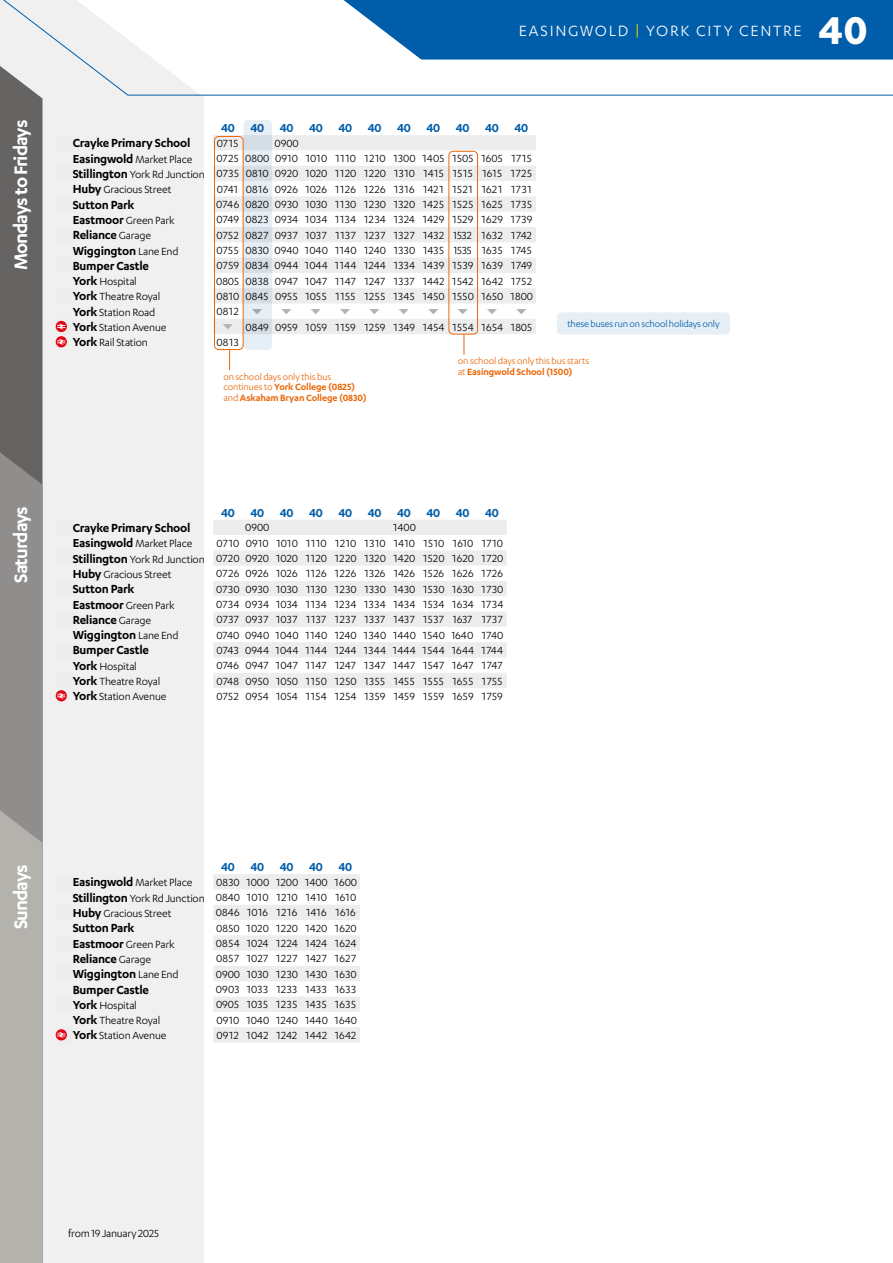
<style>
.page{position:relative;width:893px;height:1263px;background:#fff}
.page>*{position:absolute;margin:0;border:0;box-sizing:border-box;transform-origin:0 0}
.t1{font:700 45px "Karbon";color:#fff}
.t2{font:600 21px "Karbon";letter-spacing:-.05em;color:#fff}
.t3{font:17.25px "Karbon";letter-spacing:.1em;color:#fff}
.t4{font:600 13.5px "Karbon";letter-spacing:-.02em;color:#000}
.t5{font:600 13.5px "Karbon";letter-spacing:-.015em;color:#005da9}
.t6{font:12px/15.6px "Karbon";letter-spacing:-.045em;color:#000;text-align:justify}
.t7{font:12px "Karbon";letter-spacing:-.015em;color:#000}
.t8{font:12px "Karbon";letter-spacing:-.065em;color:#000}
.t9{font:12px "Karbon";letter-spacing:-.02em;color:#000}
.t10{font:12px "Karbon";letter-spacing:-.07em;color:#000}
.t11{font:12px "Karbon";letter-spacing:-.085em;color:#000}
.t12{font:12px "Newspaper Pi BT";color:#b3b2b2;scale:.95 1}
.t13{font:600 10.5px/10.5px "Karbon";letter-spacing:-.01em;color:#ec6608}
.t14{font:10.5px/10.5px "Karbon";letter-spacing:-.01em;color:#ec6608}
.t15{font:10.5px "Karbon";letter-spacing:-.015em;color:#005da9}
.s1{color:#ffdc01}
.s2{font-weight:600;font-size:13.5px}
.s3{font-weight:400;font-size:12px}
.s4{font-family:"Newspaper Pi BT";color:#b3b2b2}
.s5{font-weight:400}
.s6{font-weight:600}
</style>
<div class="page">
<div style="left:43px;top:96px;width:161px;height:1167px;background:#f0f0f0"></div>
<svg style="left:0;top:0;width:893px;height:96px"></svg>
<svg style="left:327px;top:0;width:566px;height:60px;background:#1a6eb2"></svg>
<svg style="left:56px;top:135px;width:480px;height:199px;fill:#f0f0f0"></svg>
<svg style="left:56px;top:321px;width:11px;height:11px"></svg>
<svg style="left:57px;top:324px;width:8px;height:5px"></svg>
<svg style="left:56px;top:336px;width:11px;height:11px"></svg>
<svg style="left:57px;top:339px;width:8px;height:5px"></svg>
<div style="left:0;top:66px;width:43px;height:386px;background:#666463"></div>
<svg style="left:0;top:452px;width:43px;height:811px;background:#a2a09d"></svg>
<div style="left:243px;top:120px;width:29px;height:230px;background:linear-gradient(to bottom,#dee7ee,#dee7ee);border-radius:4px"></div>
<div style="left:557px;top:312px;width:173px;height:22px;background:#e6eff6;border-radius:4px"></div>
<div style="left:214px;top:136px;width:29px;height:214px;border:1px solid #ec6608;border-radius:4px"></div>
<div style="left:448px;top:151px;width:30px;height:183px;border:1px solid #ec6608;border-radius:4px"></div>
<svg style="left:229px;top:350px;width:1px;height:20px"></svg>
<svg style="left:464px;top:334px;width:1px;height:21px"></svg>
<svg style="left:56px;top:520px;width:451px;height:168px;fill:#f0f0f0"></svg>
<svg style="left:56px;top:690px;width:11px;height:11px"></svg>
<svg style="left:57px;top:693px;width:8px;height:5px"></svg>
<svg style="left:56px;top:874px;width:304px;height:168px;fill:#f0f0f0"></svg>
<svg style="left:56px;top:1029px;width:11px;height:11px"></svg>
<svg style="left:57px;top:1032px;width:8px;height:5px"></svg>
<h2 class="t2" style="left:9px;top:270px;width:152px;rotate:-90deg">Mondays to Fridays</h2>
<h2 class="t2" style="left:9px;top:583px;width:78px;rotate:-90deg">Saturdays</h2>
<h3 class="t3" style="left:519px;top:21px;width:285px">EASINGWOLD <span class="s1">|</span> YORK CITY CENTRE</h3>
<h1 class="t1" style="left:818px;top:4px;width:50px">40</h1>
<p class="t5" style="left:221px;top:120px;width:309px">40 40 40 40 40 40 40 40 40 40 40</p>
<p class="t4" style="left:73px;top:136px;width:119px">Crayke Primary School</p>
<p class="t6" style="left:217px;top:135px;width:24px">0715</p>
<p class="t6" style="left:274px;top:135px;width:26px">0900</p>
<p class="t7" style="left:73px;top:152px;width:121px"><span class="s2">Easingwold</span> Market Place</p>
<p class="t6" style="left:73px;top:150px;width:462px;text-indent:144px">0725 0800 0910 1010 1110 1210 1300 1405 1505 1605 1715<br><span class="s2">Stillington</span> York Rd Junction 0735 0810 0920 1020 1120 1220 1310 1415 1515 1615 1725<br><span class="s2">Huby</span> Gracious Street</p>
<p class="t8" style="left:217px;top:183px;width:317px">0741 0816 0926 1026 1126 1226 1316 1421 1521 1621 1731</p>
<p class="t4" style="left:73px;top:197px;width:63px">Sutton Park</p>
<p class="t6" style="left:216px;top:196px;width:318px">0746 0820 0930 1030 1130 1230 1320 1425 1525 1625 1735</p>
<p class="t7" style="left:73px;top:214px;width:103px"><span class="s2">Eastmoor</span> Green Park</p>
<p class="t6" style="left:217px;top:212px;width:318px">0749 0823 0934 1034 1134 1234 1324 1429 1529 1629 1739</p>
<p class="t4" style="left:73px;top:227px;width:80px">Reliance <span class="s3">Garage</span></p>
<p class="t6" style="left:216px;top:227px;width:317px">0752 0827 0937 1037 1137 1237 1327 1432 1532 1632 1742</p>
<p class="t4" style="left:73px;top:243px;width:107px">Wiggington <span class="s3">Lane End</span></p>
<p class="t6" style="left:217px;top:242px;width:317px">0755 0830 0940 1040 1140 1240 1330 1435 1535 1635 1745</p>
<p class="t4" style="left:73px;top:258px;width:78px">Bumper Castle</p>
<p class="t6" style="left:217px;top:258px;width:317px">0759 0834 0944 1044 1144 1244 1334 1439 1539 1639 1749</p>
<p class="t7" style="left:73px;top:275px;width:66px"><span class="s2">York</span> Hospital</p>
<p class="t6" style="left:216px;top:273px;width:318px">0805 0838 0947 1047 1147 1247 1337 1442 1542 1642 1752</p>
<p class="t7" style="left:73px;top:290px;width:89px"><span class="s2">York</span> Theatre Royal</p>
<p class="t6" style="left:216px;top:288px;width:318px">0810 0845 0955 1055 1155 1255 1345 1450 1550 1650 1800</p>
<p class="t7" style="left:73px;top:306px;width:84px"><span class="s2">York</span> Station Road</p>
<p class="t6" style="left:216px;top:303px;width:48px">0812 <span class="s4">x</span></p>
<p class="t12" style="left:281px;top:305px;width:14px">x</p>
<p class="t12" style="left:310px;top:305px;width:14px">x</p>
<p class="t12" style="left:340px;top:305px;width:14px">x</p>
<p class="t12" style="left:369px;top:305px;width:14px">x</p>
<p class="t12" style="left:398px;top:305px;width:14px">x</p>
<p class="t12" style="left:428px;top:305px;width:14px">x</p>
<p class="t12" style="left:457px;top:305px;width:14px">x</p>
<p class="t12" style="left:486px;top:305px;width:14px">x</p>
<p class="t12" style="left:516px;top:305px;width:14px">x</p>
<p class="t7" style="left:73px;top:321px;width:95px"><span class="s2">York</span> Station Avenue</p>
<p class="t6" style="left:222px;top:319px;width:312px"><span class="s4">x</span> 0849 0959 1059 1159 1259 1349 1454 1554 1654 1805</p>
<p class="t9" style="left:73px;top:336px;width:77px"><span class="s2">York</span> Rail Station</p>
<p class="t6" style="left:217px;top:334px;width:24px">0813</p>
<p class="t15" style="left:567px;top:318px;width:154px">these buses run on school holidays only</p>
<p class="t13" style="left:223px;top:371px;width:145px"><span class="s5">on school days only this bus continues to</span> York College (0825) <span class="s5">and</span> Askaham Bryan College (0830)</p>
<p class="t14" style="left:458px;top:356px;width:133px">on school days only this bus starts at <span class="s6">Easingwold School (1500)</span></p>
<p class="t5" style="left:221px;top:505px;width:279px">40 40 40 40 40 40 40 40 40 40</p>
<p class="t4" style="left:73px;top:520px;width:119px">Crayke Primary School</p>
<p class="t6" style="left:245px;top:520px;width:26px">0900</p>
<p class="t6" style="left:392px;top:520px;width:25px">1400</p>
<p class="t7" style="left:73px;top:537px;width:121px"><span class="s2">Easingwold</span> Market Place</p>
<p class="t6" style="left:73px;top:535px;width:432px;text-indent:144px">0710 0910 1010 1110 1210 1310 1410 1510 1610 1710<br><span class="s2">Stillington</span> York Rd Junction 0720 0920 1020 1120 1220 1320 1420 1520 1620 1720<br><span class="s2">Huby</span> Gracious Street</p>
<p class="t6" style="left:216px;top:566px;width:289px">0726 0926 1026 1126 1226 1326 1426 1526 1626 1726</p>
<p class="t4" style="left:73px;top:581px;width:63px">Sutton Park</p>
<p class="t6" style="left:216px;top:581px;width:289px">0730 0930 1030 1130 1230 1330 1430 1530 1630 1730</p>
<p class="t7" style="left:73px;top:598px;width:103px"><span class="s2">Eastmoor</span> Green Park</p>
<p class="t6" style="left:216px;top:596px;width:289px">0734 0934 1034 1134 1234 1334 1434 1534 1634 1734</p>
<p class="t4" style="left:73px;top:612px;width:80px">Reliance <span class="s3">Garage</span></p>
<p class="t6" style="left:216px;top:611px;width:289px">0737 0937 1037 1137 1237 1337 1437 1537 1637 1737</p>
<p class="t4" style="left:73px;top:627px;width:107px">Wiggington <span class="s3">Lane End</span></p>
<p class="t6" style="left:216px;top:627px;width:288px">0740 0940 1040 1140 1240 1340 1440 1540 1640 1740</p>
<p class="t4" style="left:73px;top:643px;width:78px">Bumper Castle</p>
<p class="t6" style="left:217px;top:642px;width:288px">0743 0944 1044 1144 1244 1344 1444 1544 1644 1744</p>
<p class="t7" style="left:73px;top:659px;width:66px"><span class="s2">York</span> Hospital</p>
<p class="t8" style="left:216px;top:659px;width:288px">0746 0947 1047 1147 1247 1347 1447 1547 1647 1747</p>
<p class="t7" style="left:73px;top:675px;width:89px"><span class="s2">York</span> Theatre Royal</p>
<p class="t6" style="left:216px;top:673px;width:288px">0748 0950 1050 1150 1250 1355 1455 1555 1655 1755</p>
<p class="t7" style="left:73px;top:690px;width:95px"><span class="s2">York</span> Station Avenue</p>
<p class="t10" style="left:217px;top:690px;width:288px">0752 0954 1054 1154 1254 1359 1459 1559 1659 1759</p>
<h2 class="t2" style="left:9px;top:929px;width:67px;rotate:-90deg">Sundays</h2>
<p class="t5" style="left:221px;top:859px;width:133px">40 40 40 40 40</p>
<p class="t7" style="left:73px;top:876px;width:121px"><span class="s2">Easingwold</span> Market Place</p>
<p class="t6" style="left:73px;top:874px;width:286px;text-indent:143px">0830 1000 1200 1400 1600<br><span class="s2">Stillington</span> York Rd Junction 0840 1010 1210 1410 1610<br><span class="s2">Huby</span> Gracious Street</p>
<p class="t11" style="left:216px;top:906px;width:142px">0846 1016 1216 1416 1616</p>
<p class="t4" style="left:73px;top:920px;width:63px">Sutton Park</p>
<p class="t6" style="left:216px;top:920px;width:142px">0850 1020 1220 1420 1620</p>
<p class="t7" style="left:73px;top:937px;width:103px"><span class="s2">Eastmoor</span> Green Park</p>
<p class="t6" style="left:216px;top:935px;width:142px">0854 1024 1224 1424 1624</p>
<p class="t4" style="left:73px;top:951px;width:80px">Reliance <span class="s3">Garage</span></p>
<p class="t6" style="left:216px;top:950px;width:142px">0857 1027 1227 1427 1627</p>
<p class="t4" style="left:73px;top:966px;width:107px">Wiggington <span class="s3">Lane End</span></p>
<p class="t6" style="left:216px;top:966px;width:142px">0900 1030 1230 1430 1630</p>
<p class="t4" style="left:73px;top:982px;width:78px">Bumper Castle</p>
<p class="t6" style="left:216px;top:981px;width:142px">0903 1033 1233 1433 1633</p>
<p class="t7" style="left:73px;top:998px;width:66px"><span class="s2">York</span> Hospital</p>
<p class="t6" style="left:216px;top:996px;width:142px">0905 1035 1235 1435 1635</p>
<p class="t7" style="left:73px;top:1014px;width:89px"><span class="s2">York</span> Theatre Royal</p>
<p class="t9" style="left:216px;top:1013px;width:142px">0910 1040 1240 1440 1640</p>
<p class="t7" style="left:73px;top:1029px;width:95px"><span class="s2">York</span> Station Avenue</p>
<p class="t6" style="left:216px;top:1027px;width:142px">0912 1042 1242 1442 1642</p>
<p class="t9" style="left:68px;top:1227px;width:93px">from 19 January 2025</p>
</div>
